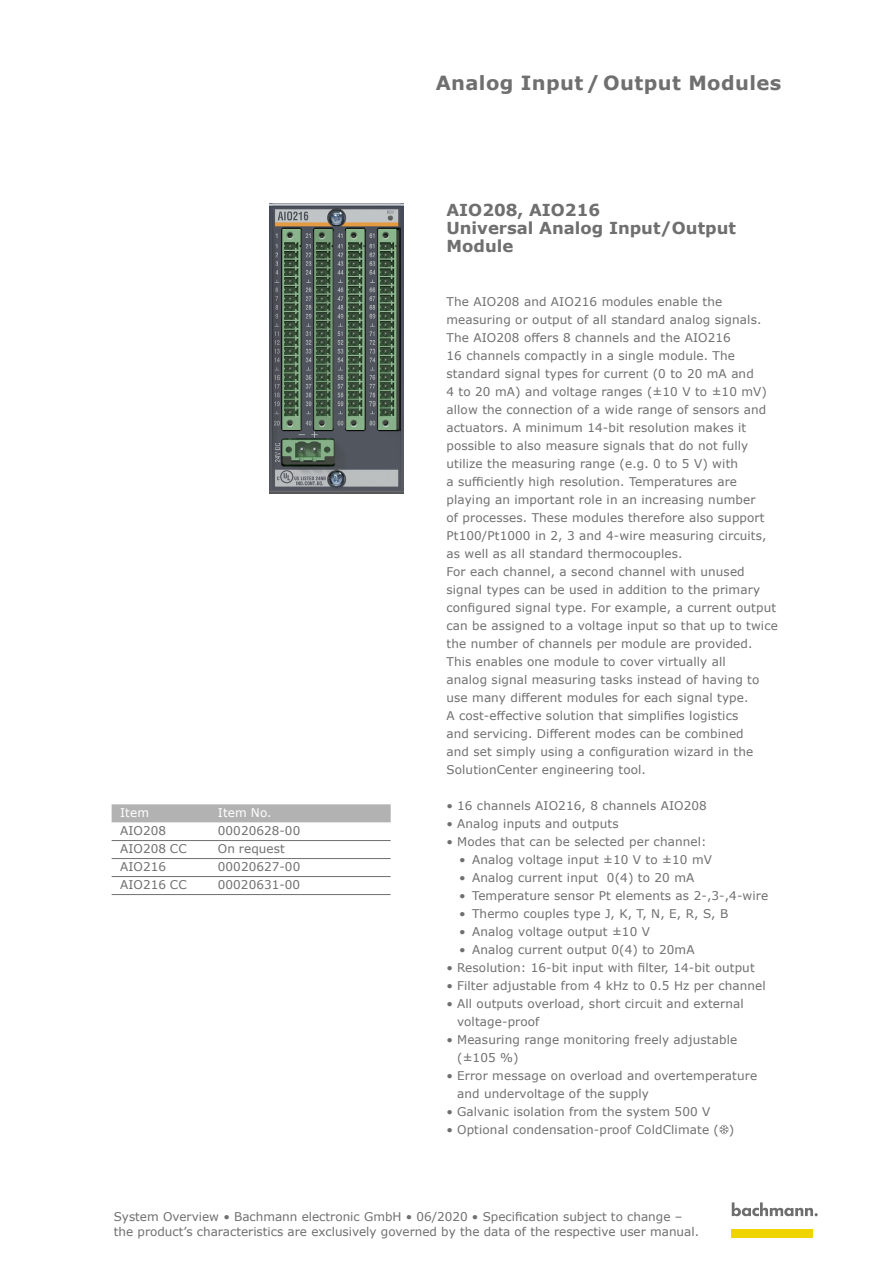
<style>
.page{position:relative;width:893px;height:1263px;background:#fff}
.page>*{position:absolute;margin:0;border:0;box-sizing:border-box;transform-origin:0 0}
.t1{font:700 19.5px "Verdana";letter-spacing:.02em;color:#706f6f}
.t2{font:700 16.5px/18px "Verdana";color:#706f6f}
.t3{font:12px/18px "Verdana";letter-spacing:.01em;color:#706f6f}
.t4{font:12px "Verdana";letter-spacing:.01em;color:#fff}
</style>
<div class="page">
<img style="left:269px;top:204px;width:135px;height:289px">
<svg style="left:719px;top:1124px;width:10px;height:10px"></svg>
<div style="left:112px;top:804px;width:279px;height:18px;background:#b3b2b2"></div>
<hr style="left:112px;top:840px;width:279px;height:1px;background:#706f6f">
<hr style="left:112px;top:858px;width:279px;height:1px;background:#706f6f">
<hr style="left:112px;top:876px;width:279px;height:1px;background:#706f6f">
<hr style="left:112px;top:894px;width:279px;height:1px;background:#706f6f">
<svg style="left:732px;top:1202px;width:86px;height:15px"></svg>
<div style="left:732px;top:1229px;width:81px;height:8px;background:#f0d400"></div>
<h1 class="t1" style="left:436px;top:69px;width:347px">Analog Input/ Output Modules</h1>
<p class="t4" style="left:120px;top:805px;width:30px">Item</p>
<p class="t4" style="left:218px;top:805px;width:55px">Item No.</p>
<p class="t3" style="left:120px;top:822px;width:47px">AIO208</p>
<p class="t3" style="left:218px;top:822px;width:84px">00020628-00</p>
<p class="t3" style="left:120px;top:840px;width:68px">AIO208 CC</p>
<p class="t3" style="left:218px;top:840px;width:68px">On request</p>
<p class="t3" style="left:120px;top:858px;width:47px">AIO216</p>
<p class="t3" style="left:218px;top:858px;width:84px">00020627-00</p>
<p class="t3" style="left:120px;top:876px;width:68px">AIO216 CC</p>
<p class="t3" style="left:218px;top:876px;width:84px">00020631-00</p>
<h2 class="t2" style="left:446px;top:201px;width:291px">AIO208, AIO216<br>Universal Analog Input/Output<br>Module</h2>
<p class="t3" style="left:446px;top:293px;width:333px">The AIO208 and AIO216 modules enable the measuring or output of all standard analog signals.<br>The AIO208 offers 8 channels and the AIO216<br>16 channels compactly in a single module. The standard signal types for current (0 to 20 mA and<br>4 to 20 mA) and voltage ranges (±10 V to ±10 mV) allow the connection of a wide range of sensors and actuators. A minimum 14-bit resolution makes it possible to also measure signals that do not fully utilize the measuring range (e.g. 0 to 5 V) with<br>a sufficiently high resolution. Temperatures are playing an important role in an increasing number<br>of processes. These modules therefore also support Pt100/Pt1000 in 2, 3 and 4-wire measuring circuits, as well as all standard thermocouples.<br>For each channel, a second channel with unused signal types can be used in addition to the primary configured signal type. For example, a current output can be assigned to a voltage input so that up to twice the number of channels per module are provided.<br>This enables one module to cover virtually all<br>analog signal measuring tasks instead of having to use many different modules for each signal type.<br>A cost-effective solution that simplifies logistics<br>and servicing. Different modes can be combined<br>and set simply using a configuration wizard in the SolutionCenter engineering tool.</p>
<p class="t3" style="left:446px;top:797px;width:262px">• 16 channels AIO216, 8 channels AIO208</p>
<p class="t3" style="left:446px;top:815px;width:174px">• Analog inputs and outputs</p>
<p class="t3" style="left:446px;top:833px;width:262px">• Modes that can be selected per channel:</p>
<p class="t3" style="left:459px;top:851px;width:254px">• Analog voltage input ±10 V to ±10 mV</p>
<p class="t3" style="left:459px;top:869px;width:237px">• Analog current input 0(4) to 20 mA</p>
<p class="t3" style="left:459px;top:887px;width:310px">• Temperature sensor Pt elements as 2-,3-,4-wire</p>
<p class="t3" style="left:459px;top:905px;width:271px">• Thermo couples type J, K, T, N, E, R, S, B</p>
<p class="t3" style="left:459px;top:923px;width:192px">• Analog voltage output ±10 V</p>
<p class="t3" style="left:459px;top:941px;width:237px">• Analog current output 0(4) to 20mA</p>
<p class="t3" style="left:446px;top:959px;width:310px">• Resolution: 16-bit input with filter, 14-bit output</p>
<p class="t3" style="left:446px;top:977px;width:321px">• Filter adjustable from 4 kHz to 0.5 Hz per channel</p>
<p class="t3" style="left:457px;top:995px;width:288px;text-indent:-11px">• All outputs overload, short circuit and external voltage-proof</p>
<p class="t3" style="left:457px;top:1031px;width:282px;text-indent:-11px">• Measuring range monitoring freely adjustable (±105 %)</p>
<p class="t3" style="left:457px;top:1067px;width:302px;text-indent:-11px">• Error message on overload and overtemperature and undervoltage of the supply</p>
<p class="t3" style="left:446px;top:1103px;width:265px">• Galvanic isolation from the system 500 V</p>
<p class="t3" style="left:446px;top:1121px;width:289px">• Optional condensation-proof ColdClimate ( )</p>
<p class="t3" style="left:114px;top:1209px;width:587px;line-height:14.4px">System Overview • Bachmann electronic GmbH • 06/2020 • Specification subject to change – the product’s characteristics are exclusively governed by the data of the respective user manual.</p>
</div>
